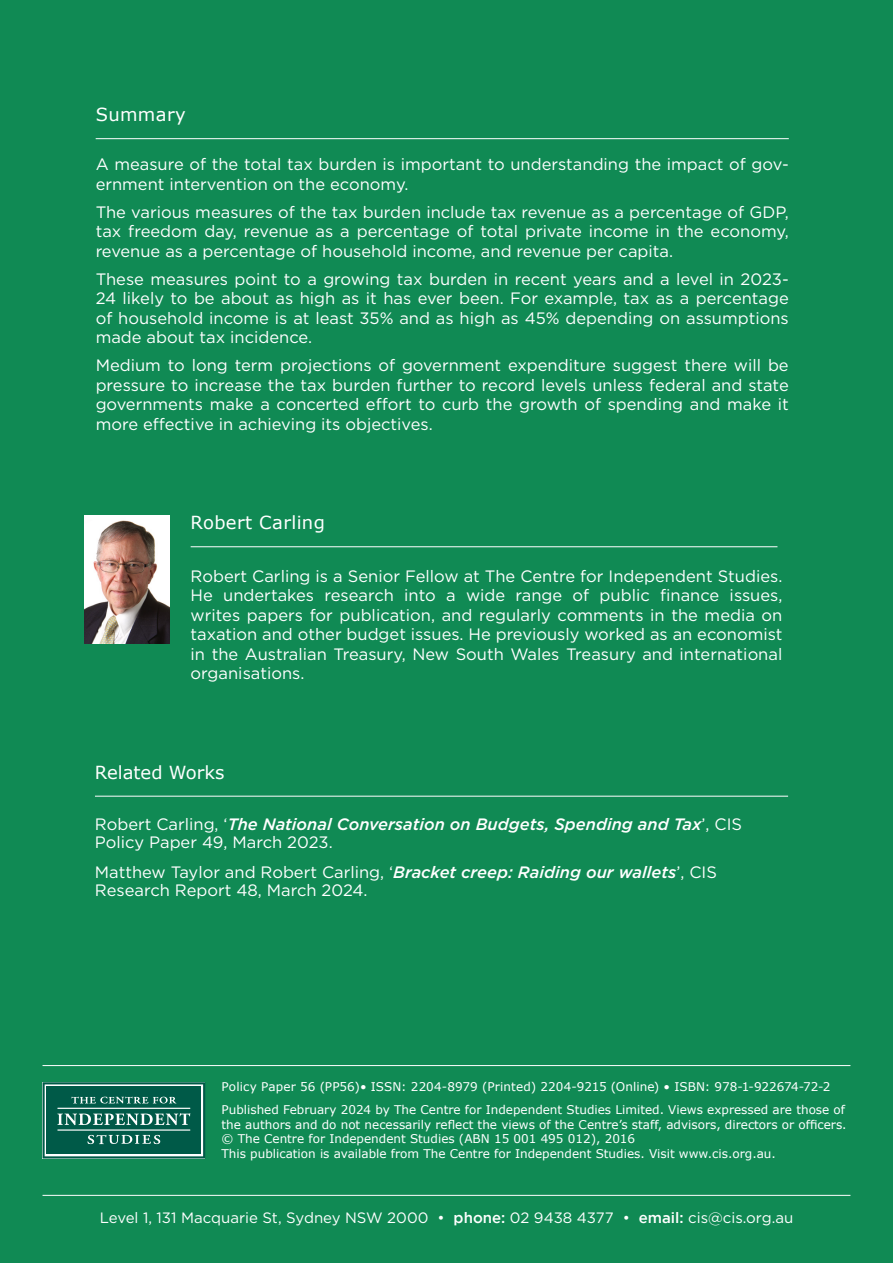
<style>
.page{position:relative;width:893px;height:1263px;background:#108a54}
.page>*{position:absolute;margin:0;border:0;box-sizing:border-box;transform-origin:0 0}
.Body_Text{font:18px "Verdana";letter-spacing:.02em;color:#fff}
._03_Body_Text{font:18px "Verdana";color:#fff}
.Body_Text-2{font:16.5px/19.5px "Gotham";color:#fff;text-align:justify}
._03_Body_Text-2{font:16.5px/18px "Gotham";color:#fff}
._03_Body_Text-3{font:italic 500 16.5px/18px "Gotham";color:#fff}
.t1{font:15px "Gotham";color:#fff}
.t2{font:12px/14.4px "Verdana";color:#fff}
.s1{font-weight:400;font-style:normal}
.s2{font-weight:500;font-style:italic}
.s3{font-weight:500}
</style>
<div class="page">
<svg style="left:43px;top:1082px;width:162px;height:76px;background:#2b7667"></svg>
<hr style="left:43px;top:1065px;width:807px;height:1px;background:#fff">
<hr style="left:43px;top:1195px;width:807px;height:1px;background:#fff">
<hr style="left:191px;top:546px;width:586px;height:1px;background:#fff">
<img style="left:84px;top:516px;width:85px;height:127px">
<hr style="left:96px;top:138px;width:693px;height:1px;background:#fff">
<hr style="left:95px;top:796px;width:693px;height:1px;background:#fff">
<p class="Body_Text" style="left:96px;top:103px;width:92px">Summary</p>
<p class="Body_Text-2" style="left:96px;top:154px;width:695px">A measure of the total tax burden is important to understanding the impact of gov&shy;ernment intervention on the economy.</p>
<p class="Body_Text-2" style="left:96px;top:202px;width:695px">The various measures of the tax burden include tax revenue as a percentage of GDP, tax freedom day, revenue as a percentage of total private income in the economy, revenue as a percentage of household income, and revenue per capita.</p>
<p class="Body_Text-2" style="left:96px;top:269px;width:695px">These measures point to a growing tax burden in recent years and a level in 2023- 24 likely to be about as high as it has ever been. For example, tax as a percentage of household income is at least 35% and as high as 45% depending on assumptions made about tax incidence.</p>
<p class="Body_Text-2" style="left:96px;top:355px;width:695px">Medium to long term projections of government expenditure suggest there will be pressure to increase the tax burden further to record levels unless federal and state governments make a concerted effort to curb the growth of spending and make it more effective in achieving its objectives.</p>
<p class="Body_Text" style="left:191px;top:511px;width:136px">Robert Carling</p>
<p class="Body_Text-2" style="left:191px;top:566px;width:593px">Robert Carling is a Senior Fellow at The Centre for Independent Studies.<br>He undertakes research into a wide range of public finance issues, writes papers for publication, and regularly comments in the media on taxation and other budget issues. He previously worked as an economist in the Australian Treasury, New South Wales Treasury and international organisations.</p>
<p class="_03_Body_Text" style="left:95px;top:761px;width:131px">Related Works</p>
<p class="_03_Body_Text-3" style="left:95px;top:814px;width:649px"><span class="s1">Robert Carling, ‘</span>The National Conversation on Budgets, Spending and Tax<span class="s1">’, CIS<br>Policy Paper 49, March 2023.</span></p>
<p class="_03_Body_Text-2" style="left:95px;top:863px;width:623px">Matthew Taylor and Robert Carling, ‘<span class="s2">Bracket creep: Raiding our wallets</span>’, CIS<br>Research Report 48, March 2024.</p>
<p class="t2" style="left:222px;top:1080px;width:610px">Policy Paper 56 (PP56)• ISSN: 2204-8979 (Printed) 2204-9215 (Online) • ISBN: 978-1-922674-72-2</p>
<p class="t2" style="left:222px;top:1103px;width:627px">Published February 2024 by The Centre for Independent Studies Limited. Views expressed are those of the authors and do not necessarily reflect the views of the Centre’s staff, advisors, directors or officers.</p>
<p class="t2" style="left:222px;top:1132px;width:415px">© The Centre for Independent Studies (ABN 15 001 495 012), 2016</p>
<p class="t2" style="left:222px;top:1146px;width:556px">This publication is available from The Centre for Independent Studies. Visit www.cis.org.au.</p>
<p class="t1" style="left:100px;top:1208px;width:695px">Level 1, 131 Macquarie St, Sydney NSW 2000 • <span class="s3">phone:</span> 02 9438 4377 • <span class="s3">email:</span> cis@cis.org.au</p>
</div>
